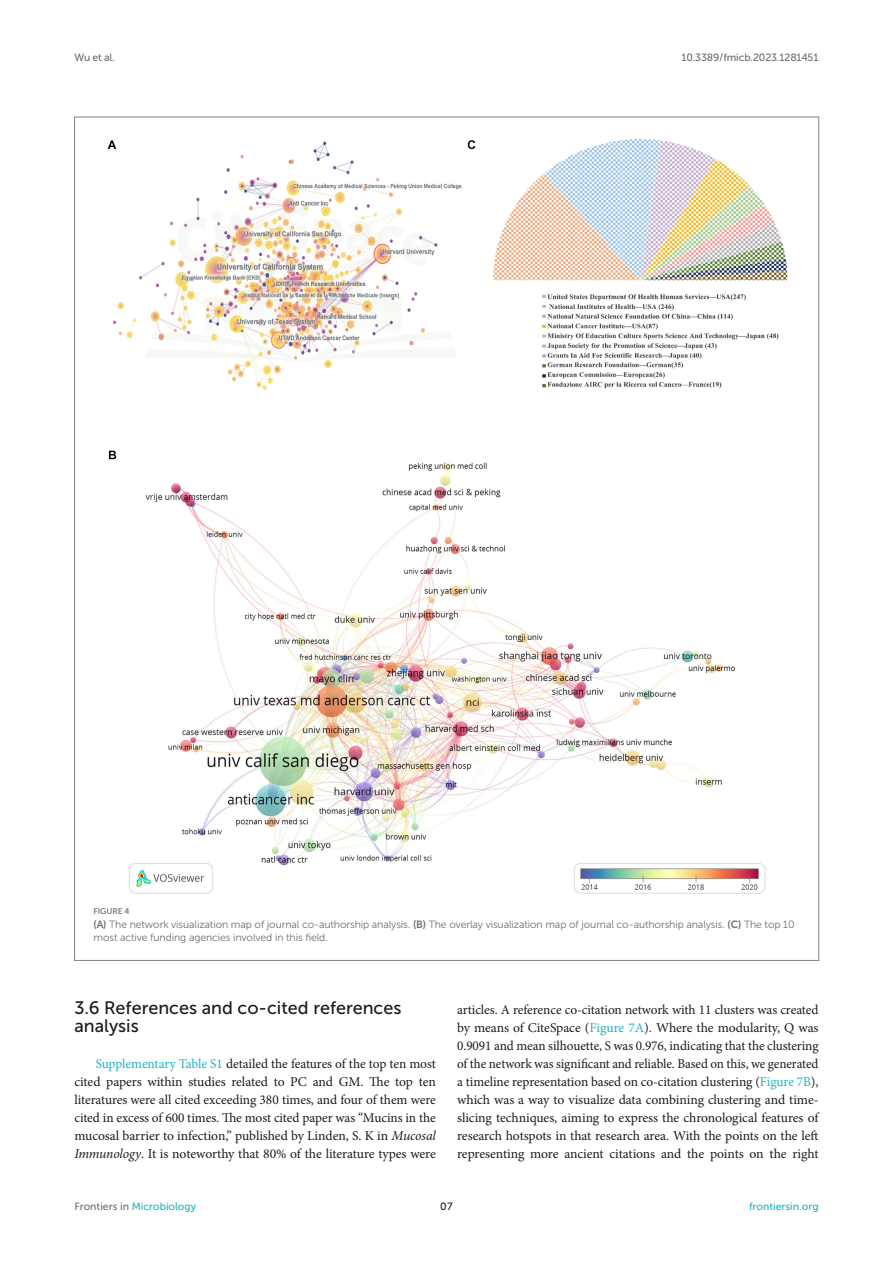
<style>
.page{position:relative;width:893px;height:1263px;background:#fff}
.page>*{position:absolute;margin:0;border:0;box-sizing:border-box;transform-origin:0 0}
.HEAD_2{font:18px/18px "Museo Sans 500";color:#1b1c1b}
.TEXT_FLUSH{font:13.5px/18px "Minion Pro";letter-spacing:-.005em;color:#1b1c1b;text-align:justify}
.FIG_LEG{font:10.5px/13.5px "Museo Sans 300";letter-spacing:-.01em;color:#706f70}
.t1{font:10.5px "Museo Sans 500";color:#1db5c3}
.t2{font:10.5px "Museo Sans 500";letter-spacing:-.015em;color:#706f70}
.t3{font:10.5px "Museo Sans 500";color:#1b1c1b}
.FIG_HD{font:8.25px "Museo Sans 700";letter-spacing:-.01em;color:#7e7f7f}
.s1{font-family:"Museo Sans 700"}
.s2{color:#1db5c3}
.s3{font-style:italic}
.s4{color:#706f70}
</style>
<div class="page">
<img style="left:107px;top:139px;width:681px;height:755px">
<p class="t2" style="left:74px;top:51px;width:42px">Wu et al.</p>
<p class="t2" style="left:681px;top:51px;width:139px">10.3389/fmicb.2023.1281451</p>
<p class="FIG_HD" style="left:94px;top:907px;width:37px">FIGURE 4</p>
<p class="FIG_LEG" style="left:94px;top:918px;width:703px"><span class="s1">(A)</span> The network visualization map of journal co-authorship analysis. <span class="s1">(B)</span> The overlay visualization map of journal co-authorship analysis. <span class="s1">(C)</span> The top 10 most active funding agencies involved in this field.</p>
<p class="HEAD_2" style="left:74px;top:999px;width:329px">3.6 References and co-cited references analysis</p>
<p class="TEXT_FLUSH" style="left:74px;top:1055px;width:363px;text-indent:21px"><span class="s2">Supplementary Table S1</span> detailed the features of the top ten most cited papers within studies related to PC and GM. The top ten literatures were all cited exceeding 380 times, and four of them were cited in excess of 600 times. The most cited paper was “Mucins in the mucosal barrier to infection,” published by Linden, S. K in <span class="s3">Mucosal Immunology</span>. It is noteworthy that 80% of the literature types were</p>
<p class="TEXT_FLUSH" style="left:457px;top:1001px;width:363px">articles. A reference co-citation network with 11 clusters was created by means of CiteSpace (<span class="s2">Figure 7A</span>). Where the modularity, Q was 0.9091 and mean silhouette, S was 0.976, indicating that the clustering of the network was significant and reliable. Based on this, we generated a timeline representation based on co-citation clustering (<span class="s2">Figure 7B</span>), which was a way to visualize data combining clustering and time&shy;slicing techniques, aiming to express the chronological features of research hotspots in that research area. With the points on the left representing more ancient citations and the points on the right</p>
<p class="t1" style="left:74px;top:1200px;width:123px"><span class="s4">Frontiers in</span> Microbiology</p>
<p class="t3" style="left:440px;top:1200px;width:14px">07</p>
<p class="t1" style="left:749px;top:1200px;width:71px">frontiersin.org</p>
</div>
